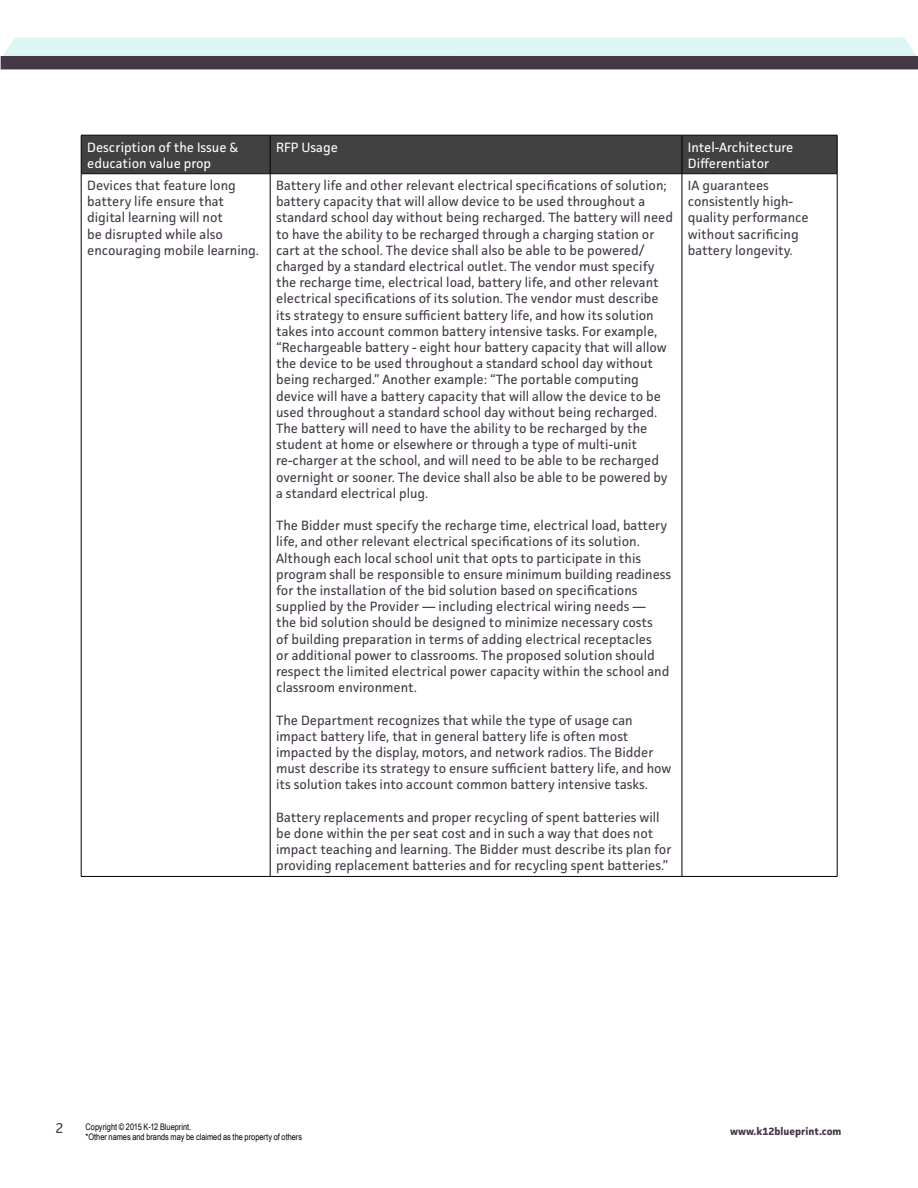
<style>
.page{position:relative;width:918px;height:1188px;background:#fff}
.page>*{position:absolute;margin:0;border:0;box-sizing:border-box;transform-origin:0 0}
.t1{font:14.25px "Facit";color:#443947}
.t2{font:13.5px/16.2px "Facit";color:#443947}
.t3{font:13.5px/16.2px "Facit";color:#fff}
.t4{font:700 10.5px "Facit";color:#443947}
.t5{font:9px/10.5px "Arial Narrow";color:#000}
</style>
<div class="page">
<div style="left:3px;top:38px;width:914px;height:18px;background:#dcf6f3"></div>
<div style="left:1px;top:56px;width:917px;height:13px;background:#443947"></div>
<div style="left:82px;top:136px;width:755px;height:37px;background:#424142"></div>
<svg style="left:82px;top:174px;width:755px;height:702px"></svg>
<hr style="left:81px;top:135px;width:189px;height:1px;background:#000">
<hr style="left:81px;top:135px;width:1px;height:39px;background:#000">
<hr style="left:270px;top:135px;width:412px;height:1px;background:#000">
<hr style="left:270px;top:135px;width:1px;height:39px;background:#000">
<hr style="left:682px;top:135px;width:155px;height:1px;background:#000">
<hr style="left:682px;top:135px;width:1px;height:39px;background:#000">
<hr style="left:837px;top:135px;width:1px;height:39px;background:#000">
<hr style="left:270px;top:173px;width:412px;height:1px;background:#000">
<hr style="left:682px;top:173px;width:155px;height:1px;background:#000">
<hr style="left:682px;top:174px;width:1px;height:702px;background:#000">
<hr style="left:837px;top:174px;width:1px;height:702px;background:#000">
<hr style="left:270px;top:876px;width:412px;height:1px;background:#000">
<hr style="left:682px;top:876px;width:155px;height:1px;background:#000">
<hr style="left:81px;top:174px;width:1px;height:702px;background:#000">
<hr style="left:270px;top:174px;width:1px;height:702px;background:#000">
<hr style="left:81px;top:173px;width:189px;height:1px;background:#000">
<hr style="left:81px;top:876px;width:189px;height:1px;background:#000">
<p class="t3" style="left:87px;top:138px;width:153px">Description of the Issue &amp; education value prop</p>
<p class="t3" style="left:276px;top:138px;width:63px">RFP Usage</p>
<p class="t3" style="left:688px;top:138px;width:107px">Intel-Architecture<br>Differentiator</p>
<p class="t2" style="left:87px;top:177px;width:173px">Devices that feature long battery life ensure that digital learning will not<br>be disrupted while also encouraging mobile learning.</p>
<p class="t2" style="left:276px;top:177px;width:399px">Battery life and other relevant electrical specifications of solution; battery capacity that will allow device to be used throughout a standard school day without being recharged. The battery will need to have the ability to be recharged through a charging station or cart at the school. The device shall also be able to be powered/ charged by a standard electrical outlet. The vendor must specify the recharge time, electrical load, battery life, and other relevant electrical specifications of its solution. The vendor must describe its strategy to ensure sufficient battery life, and how its solution takes into account common battery intensive tasks. For example, “Rechargeable battery - eight hour battery capacity that will allow the device to be used throughout a standard school day without being recharged.” Another example: “The portable computing device will have a battery capacity that will allow the device to be used throughout a standard school day without being recharged.<br>The battery will need to have the ability to be recharged by the student at home or elsewhere or through a type of multi-unit re-charger at the school, and will need to be able to be recharged overnight or sooner. The device shall also be able to be powered by a standard electrical plug.</p>
<p class="t2" style="left:276px;top:517px;width:397px">The Bidder must specify the recharge time, electrical load, battery life, and other relevant electrical specifications of its solution.<br>Although each local school unit that opts to participate in this program shall be responsible to ensure minimum building readiness for the installation of the bid solution based on specifications supplied by the Provider — including electrical wiring needs —<br>the bid solution should be designed to minimize necessary costs<br>of building preparation in terms of adding electrical receptacles<br>or additional power to classrooms. The proposed solution should respect the limited electrical power capacity within the school and classroom environment.</p>
<p class="t2" style="left:276px;top:712px;width:397px">The Department recognizes that while the type of usage can impact battery life, that in general battery life is often most impacted by the display, motors, and network radios. The Bidder must describe its strategy to ensure sufficient battery life, and how its solution takes into account common battery intensive tasks.</p>
<p class="t2" style="left:276px;top:809px;width:397px">Battery replacements and proper recycling of spent batteries will be done within the per seat cost and in such a way that does not impact teaching and learning. The Bidder must describe its plan for providing replacement batteries and for recycling spent batteries.”</p>
<p class="t2" style="left:688px;top:177px;width:122px">IA guarantees consistently high&shy;quality performance without sacrificing battery longevity.</p>
<p class="t1" style="left:56px;top:1120px;width:9px">2</p>
<p class="t4" style="left:730px;top:1124px;width:113px">www.k12blueprint.com</p>
<p class="t5" style="left:86px;top:1121px;width:218px">Copyright © 2015 K-12 Blueprint.<br>*Other names and brands may be claimed as the property of others</p>
</div>
